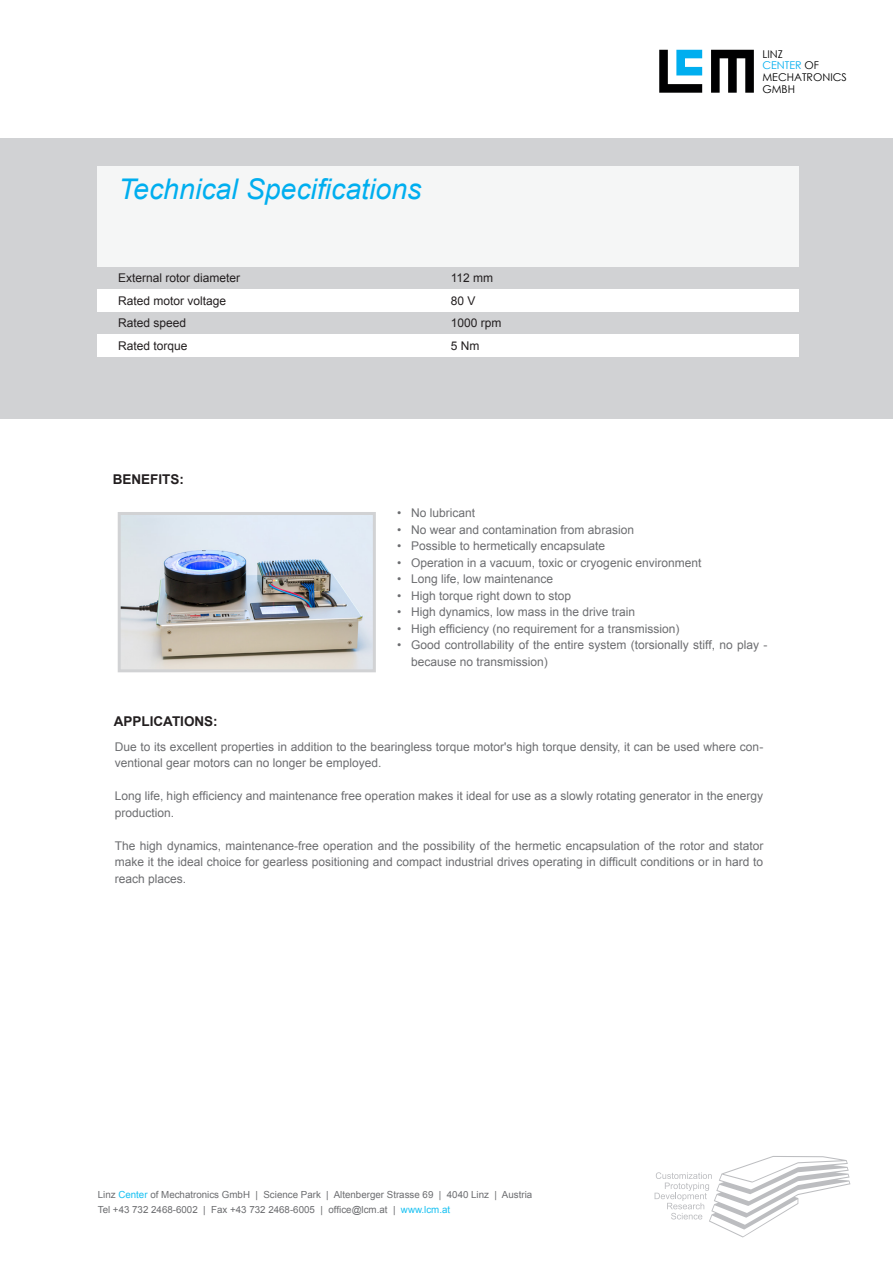
<style>
.page{position:relative;width:893px;height:1263px;background:#fff}
.page>*{position:absolute;margin:0;border:0;box-sizing:border-box;transform-origin:0 0}
.head{font:italic 28.5px "Arial";color:#00aeef}
.subhead{font:700 13.5px "Arial";color:#231f20}
.fliesstext{font:12px/16.5px "Arial";color:#6c6d70}
.seitenzahlen{font:12px "Arial";color:#231f20}
.fliesstext-2{font:12px "Arial";color:#231f20}
.t1{font:10.65px/11.9px "Century Gothic";color:#000001}
.fusszeile{font:9.75px "Arial";color:#6c6d70}
.s1{color:#00aeef}
.s2{color:#15c0f2}
</style>
<div class="page">
<div style="left:0;top:138px;width:893px;height:281px;background:#d1d2d4"></div>
<div style="left:98px;top:166px;width:701px;height:100px;background:#f5f6f6"></div>
<div style="left:98px;top:289px;width:701px;height:23px;background:#fff"></div>
<div style="left:98px;top:334px;width:701px;height:22px;background:#fff"></div>
<svg style="left:659px;top:50px;width:43px;height:43px"></svg>
<svg style="left:711px;top:50px;width:43px;height:43px"></svg>
<svg style="left:655px;top:1156px;width:195px;height:81px"></svg>
<img style="left:122px;top:516px;width:250px;height:152px">
<div style="left:118px;top:512px;width:258px;height:160px;border:3px solid #d1d2d4"></div>
<p class="head" style="left:118px;top:171px;width:305px">Technical Specifications</p>
<p class="seitenzahlen" style="left:118px;top:270px;width:124px">External rotor diameter</p>
<p class="seitenzahlen" style="left:118px;top:293px;width:110px">Rated motor voltage</p>
<p class="seitenzahlen" style="left:118px;top:315px;width:70px">Rated speed</p>
<p class="seitenzahlen" style="left:118px;top:338px;width:71px">Rated torque</p>
<p class="fliesstext-2" style="left:451px;top:270px;width:44px">112 mm</p>
<p class="fliesstext-2" style="left:451px;top:293px;width:26px">80 V</p>
<p class="fliesstext-2" style="left:451px;top:315px;width:52px">1000 rpm</p>
<p class="fliesstext-2" style="left:451px;top:338px;width:30px">5 Nm</p>
<p class="subhead" style="left:113px;top:470px;width:73px">BENEFITS:</p>
<p class="t1" style="left:762px;top:48px;width:86px">LINZ<br><span class="s1">CENTER</span> OF<br>MECHATRONICS<br>GMBH</p>
<p class="subhead" style="left:114px;top:713px;width:106px">APPLICATIONS:</p>
<p class="fliesstext" style="left:397px;top:505px;width:80px">• No lubricant</p>
<p class="fliesstext" style="left:397px;top:521px;width:238px">• No wear and contamination from abrasion</p>
<p class="fliesstext" style="left:397px;top:538px;width:210px">• Possible to hermetically encapsulate</p>
<p class="fliesstext" style="left:397px;top:554px;width:306px">• Operation in a vacuum, toxic or cryogenic environment</p>
<p class="fliesstext" style="left:397px;top:571px;width:158px">• Long life, low maintenance</p>
<p class="fliesstext" style="left:397px;top:587px;width:176px">• High torque right down to stop</p>
<p class="fliesstext" style="left:397px;top:604px;width:240px">• High dynamics, low mass in the drive train</p>
<p class="fliesstext" style="left:397px;top:620px;width:284px">• High efficiency (no requirement for a transmission)</p>
<p class="fliesstext" style="left:411px;top:637px;width:358px;text-indent:-14px">• Good controllability of the entire system (torsionally stiff, no play - because no transmission)</p>
<p class="fliesstext" style="left:115px;top:738px;width:650px">Due to its excellent properties in addition to the bearingless torque motor's high torque density, it can be used where con&shy;ventional gear motors can no longer be employed.</p>
<p class="fliesstext" style="left:115px;top:788px;width:650px">Long life, high efficiency and maintenance free operation makes it ideal for use as a slowly rotating generator in the energy production.</p>
<p class="fliesstext" style="left:115px;top:837px;width:650px;text-align:justify">The high dynamics, maintenance-free operation and the possibility of the hermetic encapsulation of the rotor and stator make it the ideal choice for gearless positioning and compact industrial drives operating in difficult conditions or in hard to reach places.</p>
<p class="fusszeile" style="left:98px;top:1188px;width:436px">Linz <span class="s2">Center</span> of Mechatronics GmbH | Science Park | Altenberger Strasse 69 | 4040 Linz | Austria</p>
<p class="fusszeile" style="left:98px;top:1203px;width:354px">Tel +43 732 2468-6002 | Fax +43 732 2468-6005 | office@lcm.at | <span class="s2">www.lcm.at</span></p>
</div>
